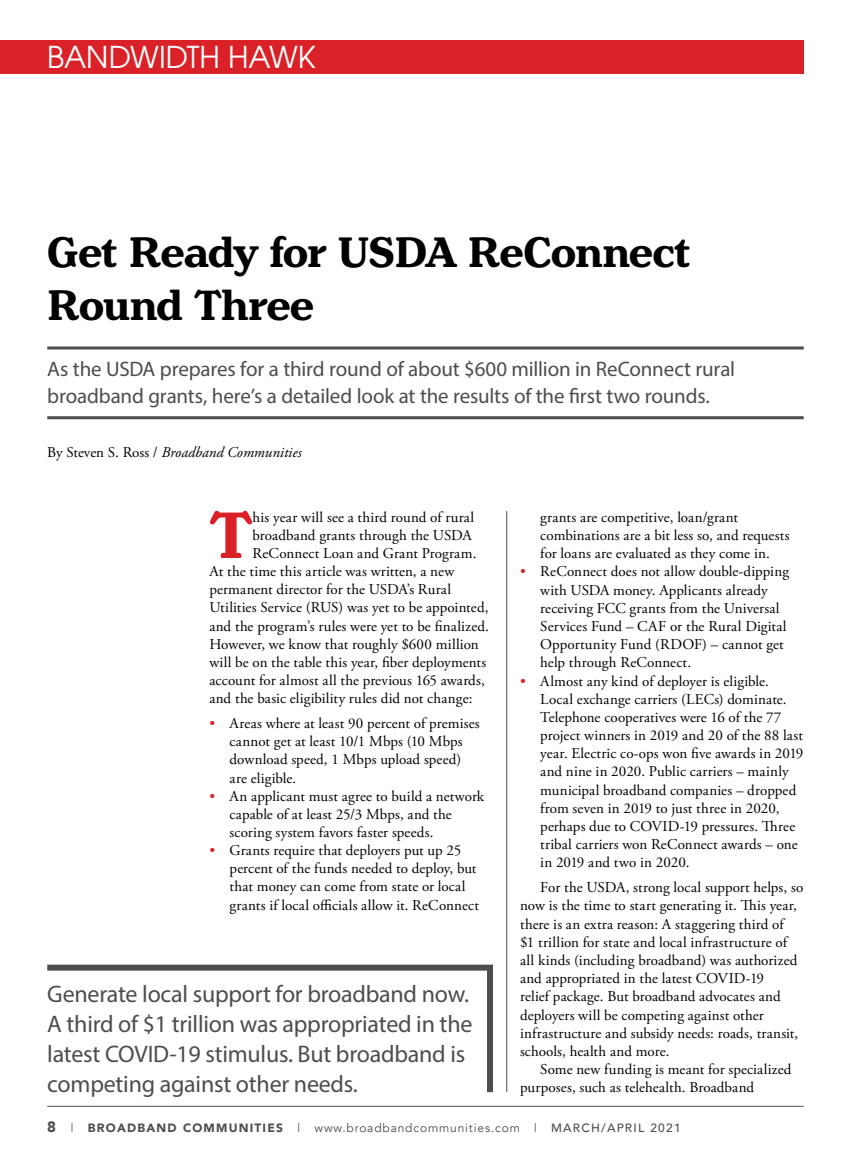
<style>
.page{position:relative;width:851px;height:1161px;background:#fff}
.page>*{position:absolute;margin:0;border:0;box-sizing:border-box;transform-origin:0 0}
.t1{font:700 69.75px "Henriette";color:#da2128}
.t2{font:700 45px/52.5px "Henriette";letter-spacing:-.01em;color:#000}
.t3{font:30px "ITC Avant Garde Pro";letter-spacing:-.005em;color:#fff}
.t4{font:24px/30px "Myriad Pro";letter-spacing:-.01em;color:#4d4d4f}
.t5{font:21px/27px "Myriad Pro";letter-spacing:-.01em;color:#4d4d4f}
.t6{font:15px/18.1px "Adobe Garamond Pro";letter-spacing:.01em;color:#000}
.t7{font:italic 15px "Adobe Garamond Pro";color:#000}
.t8{font:12px "Avenir";letter-spacing:.07em;color:#4d4d4f}
.s1{font-style:normal}
.s2{color:#da2128}
.s3{font-weight:900;font-size:15px}
.s4{font-weight:900}
.s5{font-weight:500}
</style>
<div class="page">
<div style="left:0;top:40px;width:803px;height:34px;background:#da2128"></div>
<hr style="left:47px;top:1106px;width:756px;height:1px;background:#4d4d4f">
<hr style="left:47px;top:346px;width:756px;height:3px;background:#4d4d4f">
<hr style="left:47px;top:416px;width:756px;height:3px;background:#4d4d4f">
<hr style="left:506px;top:511px;width:1px;height:581px;background:#4d4d4f">
<svg style="left:47px;top:964px;width:446px;height:129px"></svg>
<h3 class="t3" style="left:47px;top:39px;width:270px">BANDWIDTH HAWK</h3>
<h2 class="t2" style="left:47px;top:227px;width:644px">Get Ready for USDA ReConnect<br>Round Three</h2>
<h3 class="t5" style="left:47px;top:355px;width:689px">As the USDA prepares for a third round of about $600 million in ReConnect rural broadband grants, here’s a detailed look at the results of the first two rounds.</h3>
<p class="t7" style="left:47px;top:443px;width:256px"><span class="s1">By Steven S. Ross /</span> Broadband Communities</p>
<h1 class="t1" style="left:209px;top:494px;width:45px">T</h1>
<p class="t6" style="left:252px;top:509px;width:223px">his year will see a third round of rural</p>
<p class="t6" style="left:252px;top:527px;width:221px">broadband grants through the USDA</p>
<p class="t6" style="left:252px;top:545px;width:225px">ReConnect Loan and Grant Program.</p>
<p class="t6" style="left:209px;top:563px;width:246px">At the time this article was written, a new</p>
<p class="t6" style="left:209px;top:581px;width:243px">permanent director for the USDA’s Rural</p>
<p class="t6" style="left:209px;top:599px;width:280px">Utilities Service (RUS) was yet to be appointed,</p>
<p class="t6" style="left:209px;top:617px;width:281px">and the program’s rules were yet to be finalized.</p>
<p class="t6" style="left:209px;top:635px;width:271px">However, we know that roughly $600 million</p>
<p class="t6" style="left:209px;top:654px;width:278px">will be on the table this year, fiber deployments</p>
<p class="t6" style="left:209px;top:672px;width:277px">account for almost all the previous 165 awards,</p>
<p class="t6" style="left:209px;top:690px;width:264px">and the basic eligibility rules did not change:</p>
<p class="t6" style="left:230px;top:715px;width:252px;text-indent:-20px"><span class="s2">•</span> Areas where at least 90 percent of premises cannot get at least 10/1 Mbps (10 Mbps download speed, 1 Mbps upload speed) are eligible.</p>
<p class="t6" style="left:230px;top:787px;width:256px;text-indent:-20px"><span class="s2">•</span> An applicant must agree to build a network capable of at least 25/3 Mbps, and the scoring system favors faster speeds.</p>
<p class="t6" style="left:230px;top:842px;width:251px;text-indent:-20px"><span class="s2">•</span> Grants require that deployers put up 25 percent of the funds needed to deploy, but that money can come from state or local grants if local officials allow it. ReConnect</p>
<h3 class="t4" style="left:47px;top:979px;width:426px">Generate local support for broadband now.<br>A third of $1 trillion was appropriated in the latest COVID-19 stimulus. But broadband is competing against other needs.</h3>
<p class="t6" style="left:540px;top:509px;width:251px">grants are competitive, loan/grant combinations are a bit less so, and requests for loans are evaluated as they come in.</p>
<p class="t6" style="left:540px;top:563px;width:250px;text-indent:-20px"><span class="s2">•</span> ReConnect does not allow double-dipping with USDA money. Applicants already receiving FCC grants from the Universal Services Fund – CAF or the Rural Digital Opportunity Fund (RDOF) – cannot get help through ReConnect.</p>
<p class="t6" style="left:540px;top:672px;width:264px;text-indent:-20px"><span class="s2">•</span> Almost any kind of deployer is eligible.<br>Local exchange carriers (LECs) dominate.<br>Telephone cooperatives were 16 of the 77 project winners in 2019 and 20 of the 88 last year. Electric co-ops won five awards in 2019 and nine in 2020. Public carriers – mainly municipal broadband companies – dropped from seven in 2019 to just three in 2020, perhaps due to COVID-19 pressures. Three tribal carriers won ReConnect awards – one in 2019 and two in 2020.</p>
<p class="t6" style="left:520px;top:879px;width:285px;text-indent:20px">For the USDA, strong local support helps, so now is the time to start generating it. This year, there is an extra reason: A staggering third of<br>$1 trillion for state and local infrastructure of all kinds (including broadband) was authorized and appropriated in the latest COVID-19<br>relief package. But broadband advocates and deployers will be competing against other infrastructure and subsidy needs: roads, transit, schools, health and more.</p>
<p class="t6" style="left:520px;top:1061px;width:273px;text-indent:20px">Some new funding is meant for specialized purposes, such as telehealth. Broadband</p>
<p class="t8" style="left:47px;top:1121px;width:635px"><span class="s3">8</span> | <span class="s4">BROADBAND COMMUNITIES</span> | www.broadbandcommunities.com | <span class="s5">MARCH/APRIL 2021</span></p>
</div>
